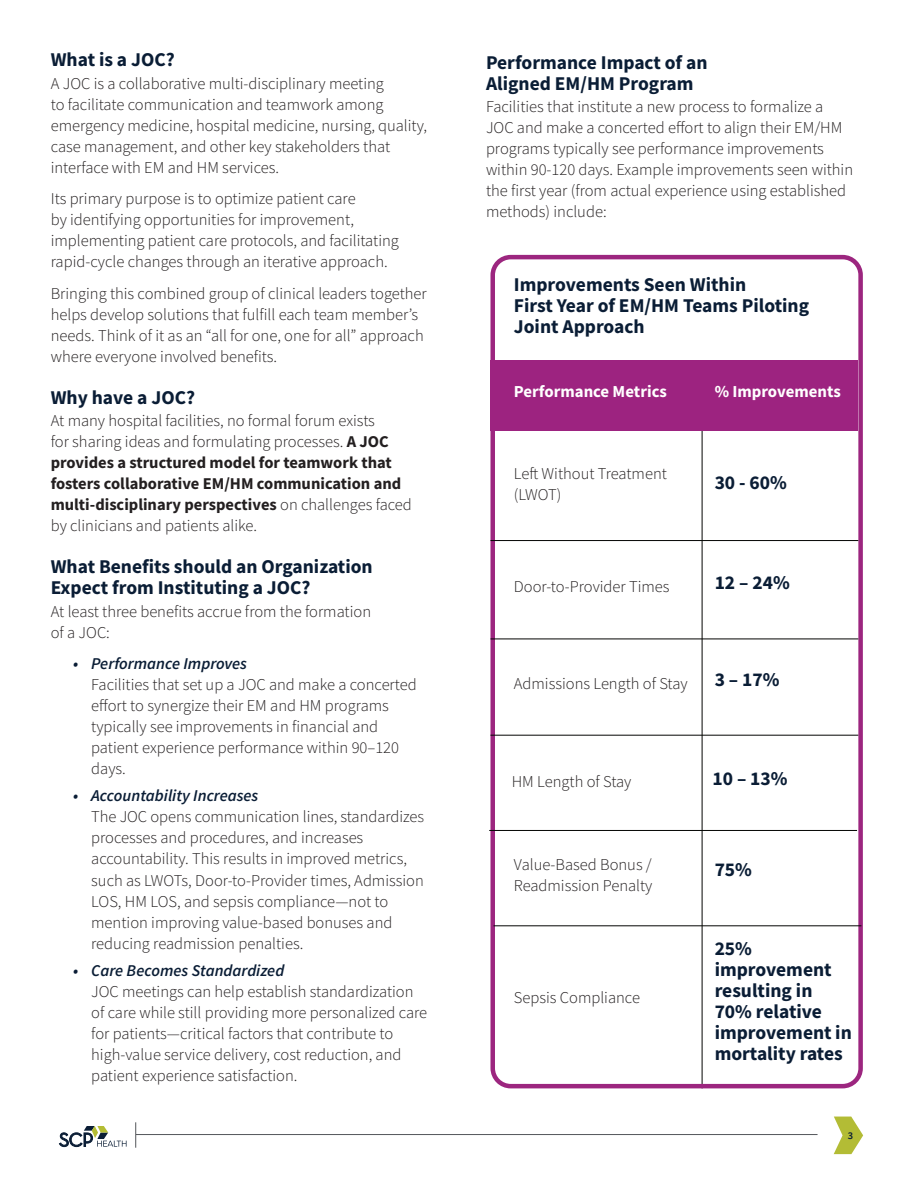
<style>
.page{position:relative;width:918px;height:1188px;background:#fff}
.page>*{position:absolute;margin:0;border:0;box-sizing:border-box;transform-origin:0 0}
.t1{font:700 19.5px/21px "Source Sans Pro";color:#0a1d35}
.t2{font:700 16.8px "Source Sans Pro";color:#fff}
.t3{font:300 16.5px/21px "Source Sans Pro";color:#231f20}
.t4{font:italic 600 16.5px "Source Sans Pro";color:#0a1d35}
.t5{font:600 10.5px "Source Sans Pro";color:#0a1d35}
.s1{font-weight:700}
</style>
<div class="page">
<svg style="left:834px;top:1117px;width:29px;height:37px"></svg>
<hr style="left:136px;top:1134px;width:682px;height:1px;background:#53565a">
<svg style="left:59px;top:1126px;width:68px;height:21px"></svg>
<svg style="left:135px;top:1122px;width:1px;height:26px"></svg>
<hr style="left:702px;top:360px;width:1px;height:728px;background:#040503">
<div style="left:490px;top:255px;width:373px;height:833px;border:4px solid #9c267f;border-radius:18px"></div>
<hr style="left:490px;top:540px;width:368px;height:1px;background:#040503">
<hr style="left:490px;top:639px;width:368px;height:1px;background:#040503">
<hr style="left:490px;top:735px;width:368px;height:1px;background:#040503">
<hr style="left:489px;top:830px;width:368px;height:1px;background:#040503">
<hr style="left:494px;top:925px;width:367px;height:1px;background:#040503">
<div style="left:490px;top:360px;width:368px;height:71px;background:#9d2380"></div>
<p class="t1" style="left:51px;top:49px;width:126px">What is a JOC?</p>
<p class="t3" style="left:51px;top:73px;width:378px">A JOC is a collaborative multi-disciplinary meeting<br>to facilitate communication and teamwork among emergency medicine, hospital medicine, nursing, quality, case management, and other key stakeholders that interface with EM and HM services.</p>
<p class="t3" style="left:51px;top:189px;width:350px">Its primary purpose is to optimize patient care<br>by identifying opportunities for improvement, implementing patient care protocols, and facilitating rapid-cycle changes through an iterative approach.</p>
<p class="t3" style="left:51px;top:283px;width:377px">Bringing this combined group of clinical leaders together helps develop solutions that fulfill each team member’s needs. Think of it as an “all for one, one for all” approach where everyone involved benefits.</p>
<p class="t1" style="left:51px;top:387px;width:146px">Why have a JOC?</p>
<p class="t3" style="left:51px;top:410px;width:363px">At many hospital facilities, no formal forum exists<br>for sharing ideas and formulating processes. <span class="s1">A JOC provides a structured model for teamwork that fosters collaborative EM/HM communication and multi-disciplinary perspectives</span> on challenges faced by clinicians and patients alike.</p>
<p class="t1" style="left:51px;top:556px;width:324px">What Benefits should an Organization<br>Expect from Instituting a JOC?</p>
<p class="t3" style="left:51px;top:601px;width:322px">At least three benefits accrue from the formation of a JOC:</p>
<p class="t4" style="left:73px;top:653px;width:175px">• Performance Improves</p>
<p class="t3" style="left:91px;top:674px;width:327px">Facilities that set up a JOC and make a concerted effort to synergize their EM and HM programs typically see improvements in financial and patient experience performance within 90–120 days.</p>
<p class="t4" style="left:73px;top:785px;width:187px">• Accountability Increases</p>
<p class="t3" style="left:91px;top:807px;width:334px">The JOC opens communication lines, standardizes processes and procedures, and increases accountability. This results in improved metrics, such as LWOTs, Door-to-Provider times, Admission LOS, HM LOS, and sepsis compliance—not to mention improving value-based bonuses and reducing readmission penalties.</p>
<p class="t4" style="left:73px;top:959px;width:212px">• Care Becomes Standardized</p>
<p class="t3" style="left:91px;top:981px;width:338px">JOC meetings can help establish standardization of care while still providing more personalized care for patients—critical factors that contribute to high-value service delivery, cost reduction, and patient experience satisfaction.</p>
<p class="t1" style="left:486px;top:51px;width:223px">Performance Impact of an<br>Aligned EM/HM Program</p>
<p class="t3" style="left:486px;top:96px;width:369px">Facilities that institute a new process to formalize a JOC and make a concerted effort to align their EM/HM programs typically see performance improvements within 90-120 days. Example improvements seen within the first year (from actual experience using established methods) include:</p>
<p class="t1" style="left:514px;top:274px;width:297px">Improvements Seen Within<br>First Year of EM/HM Teams Piloting<br>Joint Approach</p>
<p class="t2" style="left:514px;top:380px;width:155px">Performance Metrics</p>
<p class="t2" style="left:715px;top:380px;width:128px">% Improvements</p>
<p class="t3" style="left:514px;top:463px;width:155px">Left Without Treatment (LWOT)</p>
<p class="t3" style="left:514px;top:576px;width:157px">Door-to-Provider Times</p>
<p class="t1" style="left:715px;top:472px;width:74px">30 - 60%</p>
<p class="t1" style="left:715px;top:572px;width:77px">12 – 24%</p>
<p class="t3" style="left:514px;top:673px;width:175px">Admissions Length of Stay</p>
<p class="t1" style="left:715px;top:669px;width:66px">3 – 17%</p>
<p class="t3" style="left:512px;top:771px;width:121px">HM Length of Stay</p>
<p class="t3" style="left:514px;top:854px;width:140px">Value-Based Bonus /<br>Readmission Penalty</p>
<p class="t3" style="left:514px;top:987px;width:128px">Sepsis Compliance</p>
<p class="t1" style="left:713px;top:768px;width:77px">10 – 13%</p>
<p class="t1" style="left:715px;top:859px;width:39px">75%</p>
<p class="t1" style="left:715px;top:938px;width:139px">25% improvement resulting in<br>70% relative improvement in mortality rates</p>
<p class="t5" style="left:848px;top:1129px;width:7px">3</p>
</div>
